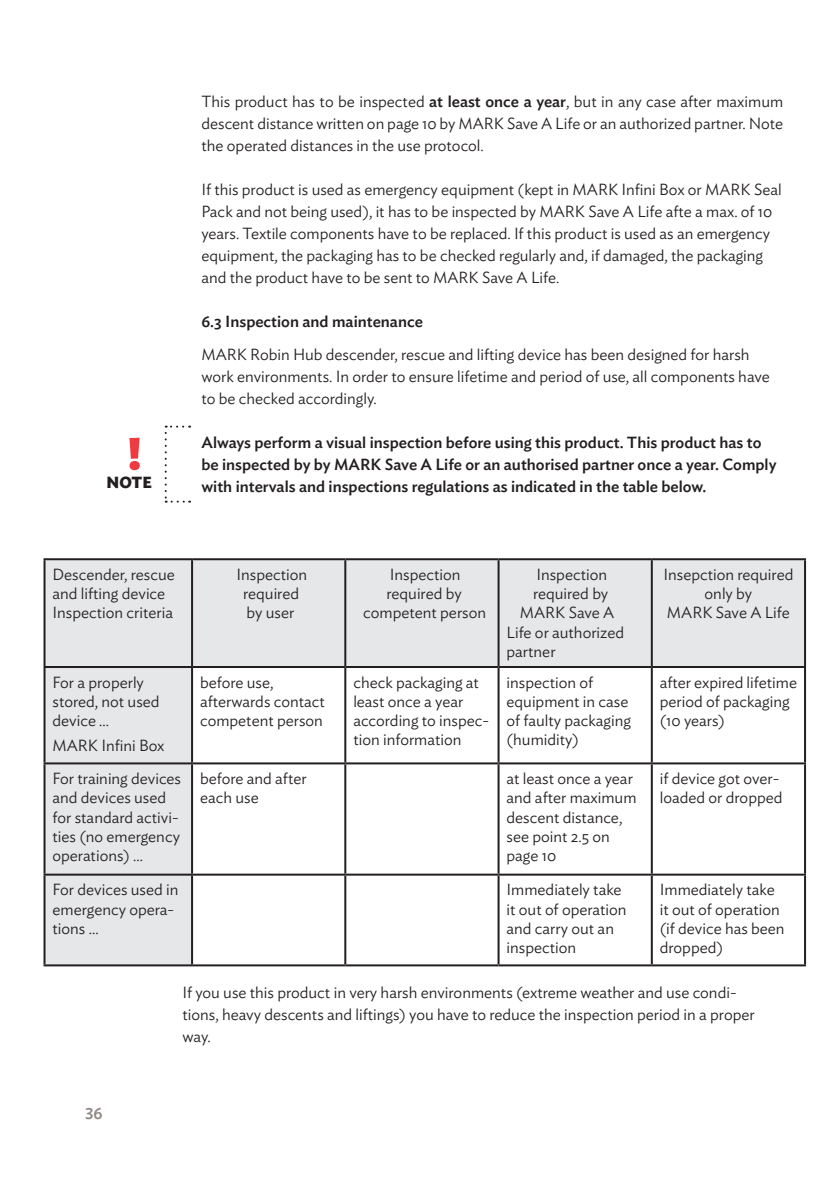
<style>
.page{position:relative;width:840px;height:1191px;background:#fff}
.page>*{position:absolute;margin:0;border:0;box-sizing:border-box;transform-origin:0 0}
.Copy{font:300 16px/22px "Ideal Sans";color:#231f20}
.Produktname{font:300 16px/19.2px "Ideal Sans";color:#231f20}
.Copy-2{font:500 16px/22px "Ideal Sans";color:#231f20}
.Unterüberschrift{font:500 16px "Ideal Sans";color:#231f20}
.t1{font:700 16px "Ideal Sans";color:#231f20}
.Paginierung{font:500 16px "Ideal Sans";color:#8f8683}
.s1{font-weight:500}
</style>
<div class="page">
<svg style="left:166px;top:425px;width:17px;height:2px"></svg>
<svg style="left:165px;top:433px;width:25px;height:69px"></svg>
<svg style="left:129px;top:438px;width:11px;height:32px"></svg>
<svg style="left:45px;top:560px;width:758px;height:404px"></svg>
<hr style="left:191px;top:560px;width:2px;height:106px;background:#231f20">
<hr style="left:344px;top:560px;width:2px;height:106px;background:#231f20">
<hr style="left:497px;top:560px;width:2px;height:106px;background:#231f20">
<hr style="left:43px;top:668px;width:2px;height:94px;background:#231f20">
<hr style="left:191px;top:668px;width:2px;height:94px;background:#231f20">
<hr style="left:344px;top:668px;width:2px;height:94px;background:#231f20">
<hr style="left:497px;top:668px;width:2px;height:94px;background:#231f20">
<hr style="left:650px;top:668px;width:2px;height:94px;background:#231f20">
<hr style="left:803px;top:668px;width:2px;height:94px;background:#231f20">
<hr style="left:43px;top:762px;width:149px;height:2px;background:#231f20">
<hr style="left:43px;top:764px;width:2px;height:109px;background:#231f20">
<hr style="left:192px;top:762px;width:153px;height:2px;background:#231f20">
<hr style="left:191px;top:764px;width:2px;height:109px;background:#231f20">
<hr style="left:345px;top:762px;width:153px;height:2px;background:#231f20">
<hr style="left:344px;top:764px;width:2px;height:109px;background:#231f20">
<hr style="left:498px;top:762px;width:153px;height:2px;background:#231f20">
<hr style="left:497px;top:764px;width:2px;height:109px;background:#231f20">
<hr style="left:651px;top:762px;width:154px;height:2px;background:#231f20">
<hr style="left:650px;top:764px;width:2px;height:109px;background:#231f20">
<hr style="left:803px;top:764px;width:2px;height:109px;background:#231f20">
<hr style="left:43px;top:873px;width:149px;height:2px;background:#231f20">
<hr style="left:43px;top:875px;width:2px;height:89px;background:#231f20">
<hr style="left:192px;top:873px;width:153px;height:2px;background:#231f20">
<hr style="left:191px;top:875px;width:2px;height:89px;background:#231f20">
<hr style="left:345px;top:873px;width:153px;height:2px;background:#231f20">
<hr style="left:344px;top:875px;width:2px;height:89px;background:#231f20">
<hr style="left:498px;top:873px;width:153px;height:2px;background:#231f20">
<hr style="left:497px;top:875px;width:2px;height:89px;background:#231f20">
<hr style="left:651px;top:873px;width:154px;height:2px;background:#231f20">
<hr style="left:650px;top:875px;width:2px;height:89px;background:#231f20">
<hr style="left:803px;top:875px;width:2px;height:89px;background:#231f20">
<hr style="left:43px;top:964px;width:149px;height:2px;background:#231f20">
<hr style="left:192px;top:964px;width:153px;height:2px;background:#231f20">
<hr style="left:345px;top:964px;width:153px;height:2px;background:#231f20">
<hr style="left:498px;top:964px;width:153px;height:2px;background:#231f20">
<hr style="left:651px;top:964px;width:154px;height:2px;background:#231f20">
<hr style="left:43px;top:558px;width:149px;height:2px;background:#231f20">
<hr style="left:43px;top:560px;width:2px;height:106px;background:#231f20">
<hr style="left:192px;top:558px;width:153px;height:2px;background:#231f20">
<hr style="left:345px;top:558px;width:153px;height:2px;background:#231f20">
<hr style="left:498px;top:558px;width:153px;height:2px;background:#231f20">
<hr style="left:651px;top:558px;width:154px;height:2px;background:#231f20">
<hr style="left:650px;top:560px;width:2px;height:106px;background:#231f20">
<hr style="left:803px;top:560px;width:2px;height:106px;background:#231f20">
<hr style="left:43px;top:666px;width:149px;height:2px;background:#231f20">
<hr style="left:192px;top:666px;width:153px;height:2px;background:#231f20">
<hr style="left:345px;top:666px;width:153px;height:2px;background:#231f20">
<hr style="left:498px;top:666px;width:153px;height:2px;background:#231f20">
<hr style="left:651px;top:666px;width:154px;height:2px;background:#231f20">
<p class="Copy" style="left:201px;top:89px;width:583px;text-align:justify">This product has to be inspected <span class="s1">at least once a year</span>, but in any case after maximum descent distance written on page 10 by MARK Save A Life or an authorized partner. Note the operated distances in the use protocol.</p>
<p class="Copy" style="left:201px;top:177px;width:581px">If this product is used as emergency equipment (kept in MARK Infini Box or MARK Seal Pack and not being used), it has to be inspected by MARK Save A Life afte a max. of 10 years. Textile components have to be replaced. If this product is used as an emergency equipment, the packaging has to be checked regularly and, if damaged, the packaging and the product have to be sent to MARK Save A Life.</p>
<p class="Unterüberschrift" style="left:201px;top:309px;width:223px">6.3 Inspection and maintenance</p>
<p class="Copy" style="left:201px;top:342px;width:569px">MARK Robin Hub descender, rescue and lifting device has been designed for harsh work environments. In order to ensure lifetime and period of use, all components have to be checked accordingly.</p>
<p class="Copy-2" style="left:201px;top:430px;width:576px">Always perform a visual inspection before using this product. This product has to be inspected by by MARK Save A Life or an authorised partner once a year. Comply</p>
<p class="t1" style="left:106px;top:470px;width:47px">NOTE</p>
<p class="Copy-2" style="left:201px;top:474px;width:506px">with intervals and inspections regulations as indicated in the table below.</p>
<p class="Produktname" style="left:52px;top:563px;width:124px">Descender, rescue and lifting device<br>Inspection criteria</p>
<p class="Produktname" style="left:236px;top:563px;width:72px;text-align:center">Inspection required by user</p>
<p class="Produktname" style="left:363px;top:563px;width:124px;text-align:center">Inspection required by competent person</p>
<p class="Produktname" style="left:536px;top:563px;width:72px">Inspection</p>
<p class="Produktname" style="left:533px;top:583px;width:77px">required by</p>
<p class="Produktname" style="left:519px;top:602px;width:96px">MARK Save A</p>
<p class="Produktname" style="left:506px;top:621px;width:119px">Life or authorized</p>
<p class="Produktname" style="left:506px;top:640px;width:50px">partner</p>
<p class="Produktname" style="left:663px;top:563px;width:131px;text-align:center">Insepction required only by<br>MARK Save A Life</p>
<p class="Produktname" style="left:52px;top:671px;width:108px">For a properly stored, not used device ...</p>
<p class="Produktname" style="left:52px;top:734px;width:113px">MARK Infini Box</p>
<p class="Produktname" style="left:200px;top:671px;width:126px">before use, afterwards contact competent person</p>
<p class="Produktname" style="left:353px;top:671px;width:137px">check packaging at least once a year according to inspec&shy;tion information</p>
<p class="Produktname" style="left:506px;top:671px;width:126px">inspection of equipment in case of faulty packaging (humidity)</p>
<p class="Produktname" style="left:659px;top:671px;width:139px">after expired lifetime period of packaging (10 years)</p>
<p class="Produktname" style="left:52px;top:767px;width:130px">For training devices and devices used for standard activi&shy;ties (no emergency operations) ...</p>
<p class="Produktname" style="left:200px;top:767px;width:108px">before and after each use</p>
<p class="Produktname" style="left:506px;top:767px;width:131px">at least once a year and after maximum descent distance, see point 2.5 on page 10</p>
<p class="Produktname" style="left:659px;top:767px;width:124px">if device got over&shy;loaded or dropped</p>
<p class="Produktname" style="left:52px;top:879px;width:127px">For devices used in emergency opera&shy;tions ...</p>
<p class="Produktname" style="left:506px;top:879px;width:121px">Immediately take it out of operation and carry out an inspection</p>
<p class="Produktname" style="left:659px;top:879px;width:126px">Immediately take it out of operation (if device has been dropped)</p>
<p class="Copy" style="left:182px;top:980px;width:573px">If you use this product in very harsh environments (extreme weather and use condi&shy;tions, heavy descents and liftings) you have to reduce the inspection period in a proper way.</p>
<p class="Paginierung" style="left:85px;top:1101px;width:19px">36</p>
</div>
